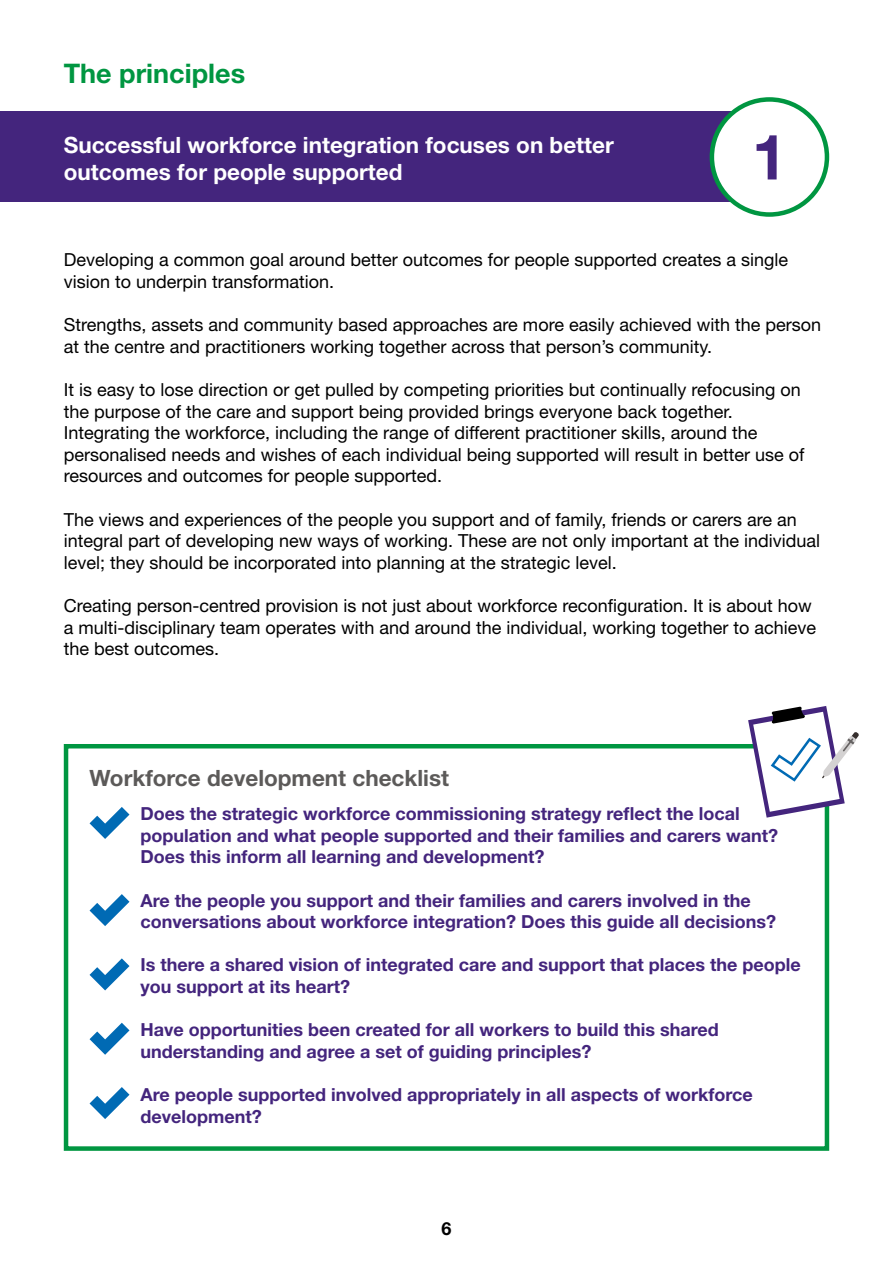
<style>
.page{position:relative;width:893px;height:1263px;background:#fff}
.page>*{position:absolute;margin:0;border:0;box-sizing:border-box;transform-origin:0 0}
.t1{font:700 63px "Helvetica Neue LT Std";color:#44257d}
.t2{font:700 27px "Helvetica Neue LT Std";color:#009641}
.t3{font:700 22.5px/27px "Helvetica Neue LT Std";color:#fff}
.t4{font:700 22.5px "Helvetica Neue LT Std";color:#5c5a59}
.t5{font:18px/21.6px "Helvetica Neue LT Std";color:#000}
.t6{font:700 18px/21.6px "Helvetica Neue LT Std";color:#44257d}
.t7{font:700 18px "Helvetica Neue LT Std";color:#000}
</style>
<div class="page">
<div style="left:0;top:112px;width:769px;height:90px;background:#44257d"></div>
<div style="left:712px;top:99px;width:115px;height:115px;background:#fff;border-radius:50%"></div>
<div style="left:710px;top:97px;width:119px;height:120px;border:4px solid #009641;border-radius:50%"></div>
<div style="left:64px;top:744px;width:765px;height:407px;border:4px solid #009641"></div>
<svg style="left:748px;top:706px;width:111px;height:112px"></svg>
<svg style="left:90px;top:807px;width:39px;height:32px"></svg>
<svg style="left:90px;top:894px;width:39px;height:32px"></svg>
<svg style="left:90px;top:958px;width:39px;height:32px"></svg>
<svg style="left:90px;top:1023px;width:39px;height:32px"></svg>
<svg style="left:90px;top:1087px;width:39px;height:32px"></svg>
<h2 class="t2" style="left:64px;top:57px;width:183px">The principles</h2>
<p class="t3" style="left:64px;top:131px;width:551px">Successful workforce integration focuses on better outcomes for people supported</p>
<h1 class="t1" style="left:752px;top:118px;width:37px">1</h1>
<p class="t5" style="left:64px;top:249px;width:726px">Developing a common goal around better outcomes for people supported creates a single vision to underpin transformation.</p>
<p class="t5" style="left:64px;top:314px;width:759px">Strengths, assets and community based approaches are more easily achieved with the person at the centre and practitioners working together across that person’s community.</p>
<p class="t5" style="left:64px;top:378px;width:742px">It is easy to lose direction or get pulled by competing priorities but continually refocusing on the purpose of the care and support being provided brings everyone back together.<br>Integrating the workforce, including the range of different practitioner skills, around the personalised needs and wishes of each individual being supported will result in better use of resources and outcomes for people supported.</p>
<p class="t5" style="left:64px;top:508px;width:758px">The views and experiences of the people you support and of family, friends or carers are an integral part of developing new ways of working. These are not only important at the individual level; they should be incorporated into planning at the strategic level.</p>
<p class="t5" style="left:64px;top:594px;width:754px">Creating person-centred provision is not just about workforce reconfiguration. It is about how a multi-disciplinary team operates with and around the individual, working together to achieve the best outcomes.</p>
<p class="t4" style="left:90px;top:764px;width:361px">Workforce development checklist</p>
<p class="t6" style="left:141px;top:802px;width:639px">Does the strategic workforce commissioning strategy reflect the local population and what people supported and their families and carers want?<br>Does this inform all learning and development?</p>
<p class="t6" style="left:141px;top:889px;width:637px">Are the people you support and their families and carers involved in the conversations about workforce integration? Does this guide all decisions?</p>
<p class="t6" style="left:141px;top:954px;width:662px">Is there a shared vision of integrated care and support that places the people you support at its heart?</p>
<p class="t6" style="left:141px;top:1018px;width:580px">Have opportunities been created for all workers to build this shared understanding and agree a set of guiding principles?</p>
<p class="t6" style="left:141px;top:1083px;width:614px">Are people supported involved appropriately in all aspects of workforce development?</p>
<p class="t7" style="left:441px;top:1218px;width:12px">6</p>
</div>
